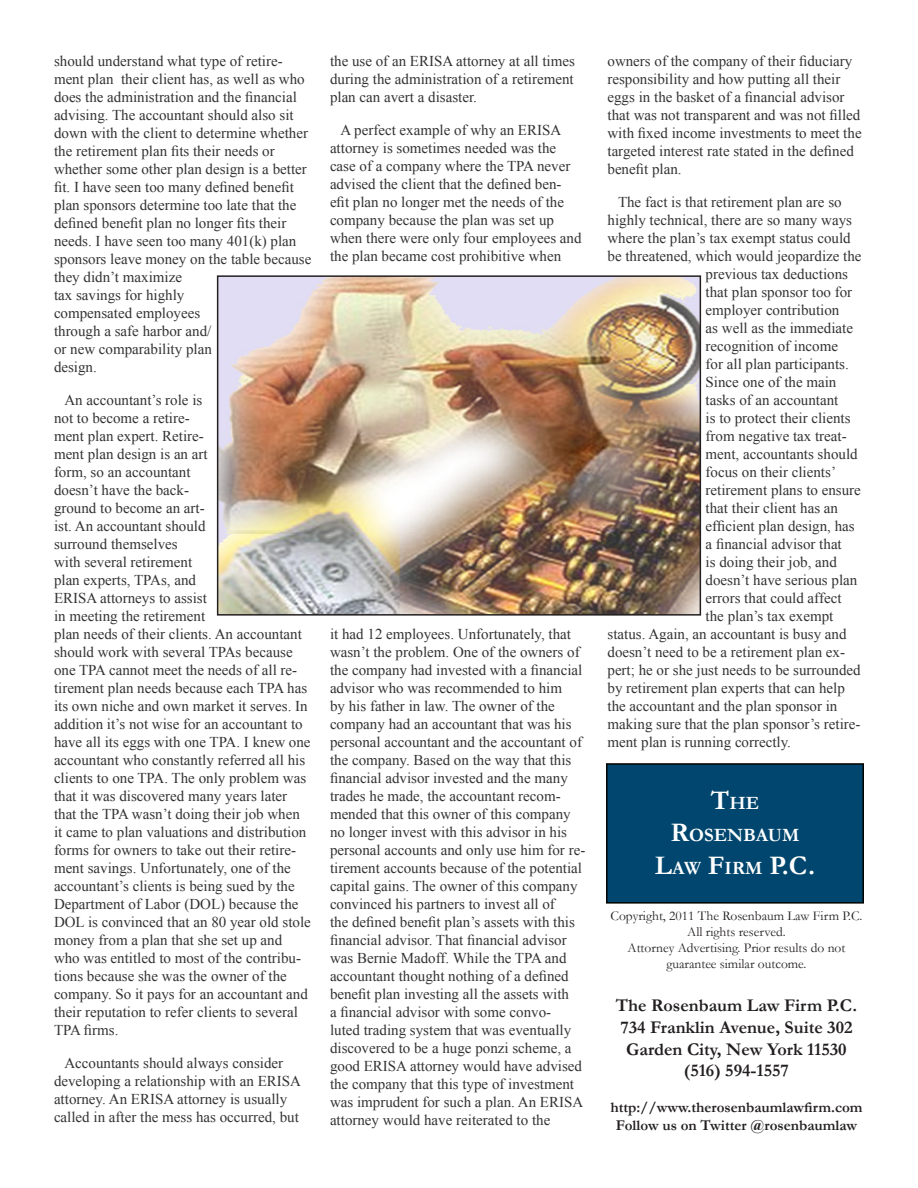
<style>
.page{position:relative;width:918px;height:1188px;background:#fff}
.page>*{position:absolute;margin:0;border:0;box-sizing:border-box;transform-origin:0 0}
.t1{font:700 27px "Garamond";color:#fff}
.t2{font:700 18.9px "Garamond";color:#fff}
.t3{font:700 18px "Garamond";color:#231f20}
.t4{font:15px/18px "Times New Roman";color:#333}
.t5{font:700 15px "Garamond";color:#231f20}
.t6{font:13.5px/16.2px "Garamond";color:#231f20;text-align:center}
.s1{font-size:27px}
.s2{font-size:18.9px}
</style>
<div class="page">
<div style="left:607px;top:764px;width:256px;height:139px;background:#00466e"></div>
<div style="left:606px;top:763px;width:258px;height:141px;border:2px solid #000400"></div>
<img style="left:220px;top:278px;width:478px;height:335px">
<div style="left:217px;top:275px;width:484px;height:341px;border:2px solid #231f20"></div>
<p class="t4" style="left:54px;top:52px;width:259px">should understand what type of retire&shy;ment plan their client has, as well as who does the administration and the financial advising. The accountant should also sit down with the client to determine whether the retirement plan fits their needs or whether some other plan design is a better fit. I have seen too many defined benefit plan sponsors determine too late that the defined benefit plan no longer fits their needs. I have seen too many 401(k) plan sponsors leave money on the table because they didn’t maximize<br>tax savings for highly<br>compensated employees<br>through a safe harbor and/<br>or new comparability plan<br>design.</p>
<p class="t4" style="left:54px;top:391px;width:258px;text-indent:10px">An accountant’s role is<br>not to become a retire-<br>ment plan expert. Retire-<br>ment plan design is an art<br>form, so an accountant<br>doesn’t have the back-<br>ground to become an art-<br>ist. An accountant should<br>surround themselves<br>with several retirement<br>plan experts, TPAs, and<br>ERISA attorneys to assist<br>in meeting the retirement<br>plan needs of their clients. An accountant should work with several TPAs because one TPA cannot meet the needs of all re&shy;tirement plan needs because each TPA has its own niche and own market it serves. In addition it’s not wise for an accountant to have all its eggs with one TPA. I knew one accountant who constantly referred all his clients to one TPA. The only problem was that it was discovered many years later that the TPA wasn’t doing their job when it came to plan valuations and distribution forms for owners to take out their retire&shy;ment savings. Unfortunately, one of the accountant’s clients is being sued by the Department of Labor (DOL) because the DOL is convinced that an 80 year old stole money from a plan that she set up and who was entitled to most of the contribu&shy;tions because she was the owner of the company. So it pays for an accountant and their reputation to refer clients to several TPA firms.</p>
<p class="t4" style="left:54px;top:1054px;width:249px;text-indent:10px">Accountants should always consider developing a relationship with an ERISA attorney. An ERISA attorney is usually called in after the mess has occurred, but</p>
<p class="t4" style="left:330px;top:52px;width:246px;text-align:justify">the use of an ERISA attorney at all times during the administration of a retirement plan can avert a disaster.</p>
<p class="t4" style="left:330px;top:121px;width:253px;text-indent:10px">A perfect example of why an ERISA attorney is sometimes needed was the case of a company where the TPA never advised the client that the defined ben&shy;efit plan no longer met the needs of the company because the plan was set up when there were only four employees and the plan became cost prohibitive when</p>
<p class="t4" style="left:330px;top:625px;width:257px">it had 12 employees. Unfortunately, that wasn’t the problem. One of the owners of the company had invested with a financial advisor who was recommended to him<br>by his father in law. The owner of the company had an accountant that was his personal accountant and the accountant of the company. Based on the way that this financial advisor invested and the many trades he made, the accountant recom&shy;mended that this owner of this company no longer invest with this advisor in his personal accounts and only use him for re&shy;tirement accounts because of the potential capital gains. The owner of this company convinced his partners to invest all of<br>the defined benefit plan’s assets with this financial advisor. That financial advisor was Bernie Madoff. While the TPA and accountant thought nothing of a defined benefit plan investing all the assets with<br>a financial advisor with some convo-<br>luted trading system that was eventually discovered to be a huge ponzi scheme, a good ERISA attorney would have advised the company that this type of investment was imprudent for such a plan. An ERISA attorney would have reiterated to the</p>
<p class="t4" style="left:608px;top:52px;width:256px">owners of the company of their fiduciary responsibility and how putting all their eggs in the basket of a financial advisor that was not transparent and was not filled with fixed income investments to meet the targeted interest rate stated in the defined benefit plan.</p>
<p class="t4" style="left:618px;top:193px;width:225px">The fact is that retirement plan are so</p>
<p class="t4" style="left:608px;top:211px;width:246px">highly technical, there are so many ways</p>
<p class="t4" style="left:608px;top:229px;width:245px">where the plan’s tax exempt status could</p>
<p class="t4" style="left:608px;top:247px;width:256px">be threatened, which would jeopardize the</p>
<p class="t4" style="left:706px;top:265px;width:144px">previous tax deductions</p>
<p class="t4" style="left:706px;top:283px;width:148px">that plan sponsor too for</p>
<p class="t4" style="left:706px;top:301px;width:135px">employer contribution</p>
<p class="t4" style="left:706px;top:319px;width:149px">as well as the immediate</p>
<p class="t4" style="left:706px;top:337px;width:134px">recognition of income</p>
<p class="t4" style="left:706px;top:355px;width:145px">for all plan participants.</p>
<p class="t4" style="left:706px;top:373px;width:132px">Since one of the main</p>
<p class="t4" style="left:706px;top:391px;width:134px">tasks of an accountant</p>
<p class="t4" style="left:706px;top:409px;width:146px">is to protect their clients</p>
<p class="t4" style="left:706px;top:427px;width:143px">from negative tax treat-</p>
<p class="t4" style="left:706px;top:445px;width:154px">ment, accountants should</p>
<p class="t4" style="left:706px;top:463px;width:132px">focus on their clients’</p>
<p class="t4" style="left:706px;top:481px;width:157px">retirement plans to ensure</p>
<p class="t4" style="left:706px;top:499px;width:134px">that their client has an</p>
<p class="t4" style="left:706px;top:517px;width:151px">efficient plan design, has</p>
<p class="t4" style="left:706px;top:535px;width:138px">a financial advisor that</p>
<p class="t4" style="left:706px;top:553px;width:133px">is doing their job, and</p>
<p class="t4" style="left:706px;top:571px;width:153px">doesn’t have serious plan</p>
<p class="t4" style="left:706px;top:589px;width:137px">errors that could affect</p>
<p class="t4" style="left:706px;top:607px;width:129px">the plan’s tax exempt</p>
<p class="t4" style="left:608px;top:625px;width:241px">status. Again, an accountant is busy and</p>
<p class="t4" style="left:608px;top:643px;width:239px">doesn’t need to be a retirement plan ex-</p>
<p class="t4" style="left:608px;top:661px;width:255px">pert; he or she just needs to be surrounded</p>
<p class="t4" style="left:608px;top:679px;width:239px">by retirement plan experts that can help</p>
<p class="t4" style="left:608px;top:697px;width:231px">the accountant and the plan sponsor in</p>
<p class="t4" style="left:608px;top:715px;width:254px">making sure that the plan sponsor’s retire-</p>
<p class="t4" style="left:608px;top:733px;width:185px">ment plan is running correctly.</p>
<p class="t2" style="left:711px;top:790px;width:50px"><span class="s1">T</span>HE</p>
<p class="t2" style="left:670px;top:822px;width:131px"><span class="s1">R</span>OSENBAUM</p>
<p class="t1" style="left:655px;top:847px;width:162px">L<span class="s2">AW</span> F<span class="s2">IRM</span> P.C.</p>
<p class="t6" style="left:611px;top:907px;width:253px">Copyright, 2011 The Rosenbaum Law Firm P.C.<br>All rights reserved.</p>
<p class="t6" style="left:628px;top:939px;width:219px">Attorney Advertising. Prior results do not</p>
<p class="t6" style="left:666px;top:956px;width:142px">guarantee similar outcome.</p>
<p class="t3" style="left:616px;top:993px;width:243px">The Rosenbaum Law Firm P.C.</p>
<p class="t3" style="left:620px;top:1015px;width:234px">734 Franklin Avenue, Suite 302</p>
<p class="t3" style="left:626px;top:1037px;width:222px">Garden City, New York 11530</p>
<p class="t3" style="left:684px;top:1058px;width:107px">(516) 594-1557</p>
<p class="t5" style="left:610px;top:1097px;width:254px">http://www.therosenbaumlawfirm.com</p>
<p class="t5" style="left:616px;top:1115px;width:243px">Follow us on Twitter @rosenbaumlaw</p>
</div>
